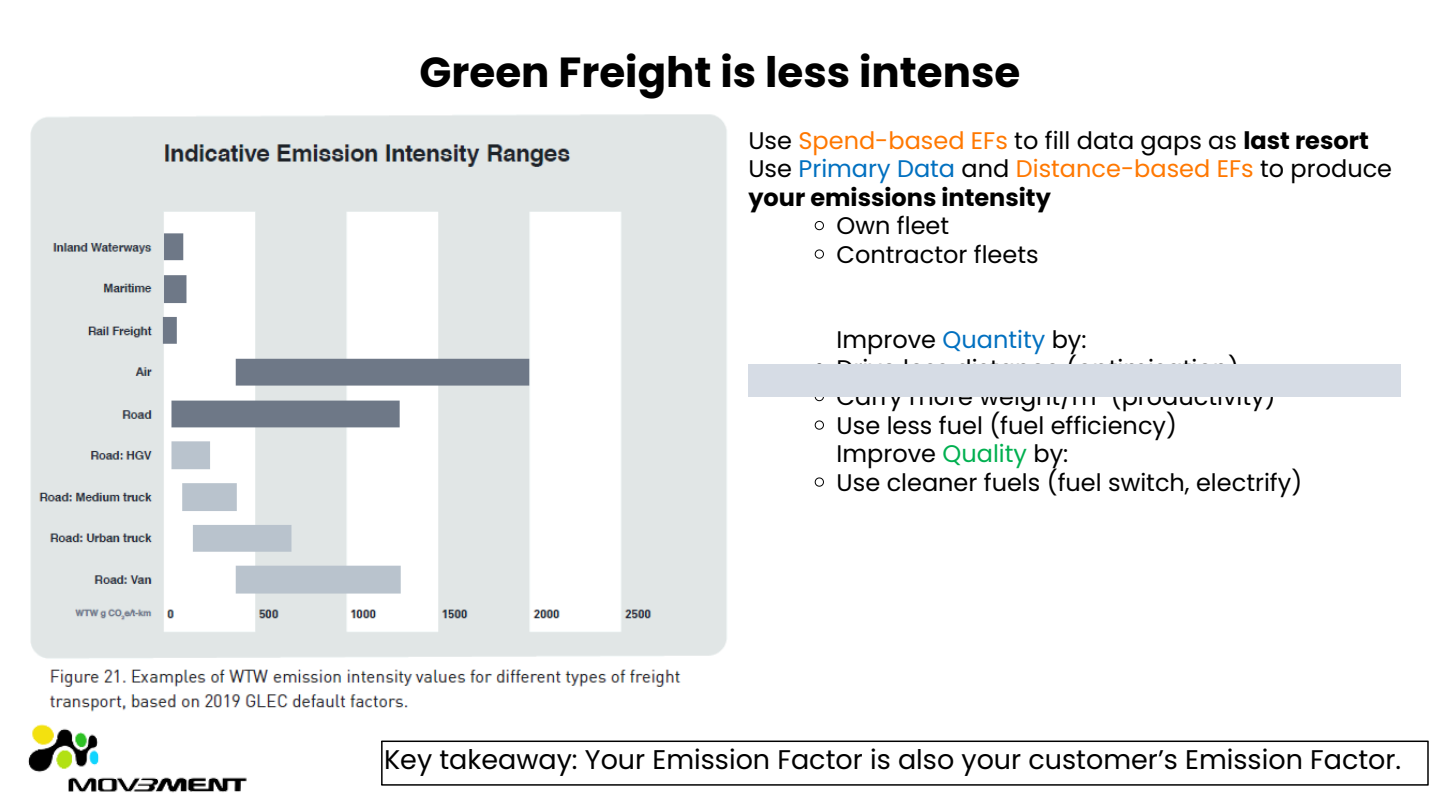
<style>
.page{position:relative;width:1440px;height:810px;background:#fff}
.page>*{position:absolute;margin:0;border:0;box-sizing:border-box;transform-origin:0 0}
.t1{font:700 42px "Poppins";color:#000}
.t2{font:27px "Poppins";color:#000}
.t3{font:24px "Poppins";color:#000}
.t4{font:700 24px/28.5px "Poppins";color:#000}
.s1{color:#ff7800}
.s2{font-weight:700}
.s3{font-weight:400}
.s4{font-weight:400;color:#0070c0}
.s5{font-weight:400;color:#ff7800}
.s6{color:#0070c0}
.s7{color:#00b050}
</style>
<div class="page">
<img style="left:28px;top:724px;width:219px;height:69px">
<img style="left:30px;top:114px;width:697px;height:598px">
<svg style="left:814px;top:221px;width:10px;height:10px"></svg>
<svg style="left:814px;top:249px;width:10px;height:10px"></svg>
<svg style="left:814px;top:396px;width:10px;height:6px"></svg>
<svg style="left:814px;top:420px;width:10px;height:10px"></svg>
<svg style="left:814px;top:477px;width:10px;height:10px"></svg>
<div style="left:748px;top:364px;width:653px;height:32px;background:#d6dce5"></div>
<svg style="left:381px;top:741px;width:1048px;height:45px"></svg>
<h1 class="t1" style="left:420px;top:43px;width:602px">Green Freight is less intense</h1>
<p class="t3" style="left:748px;top:124px;width:622px">Use <span class="s1">Spend-based EFs</span> to fill data gaps as <span class="s2">last resort</span></p>
<p class="t4" style="left:748px;top:155px;width:645px"><span class="s3">Use</span> <span class="s4">Primary Data</span> <span class="s3">and</span> <span class="s5">Distance-based EFs</span> <span class="s3">to produce </span>your emissions intensity</p>
<p class="t3" style="left:837px;top:209px;width:114px">Own fleet</p>
<p class="t3" style="left:837px;top:238px;width:204px">Contractor fleets</p>
<p class="t3" style="left:837px;top:323px;width:251px">Improve <span class="s6">Quantity</span> by:</p>
<p class="t3" style="left:837px;top:380px;width:440px">Carry more weight/m³ (productivity)</p>
<p class="t3" style="left:837px;top:409px;width:342px">Use less fuel (fuel efficiency)</p>
<p class="t3" style="left:837px;top:437px;width:233px">Improve <span class="s7">Quality</span> by:</p>
<p class="t3" style="left:837px;top:466px;width:467px">Use cleaner fuels (fuel switch, electrify)</p>
<p class="t2" style="left:384px;top:741px;width:1019px">Key takeaway: Your Emission Factor is also your customer’s Emission Factor.</p>
</div>
